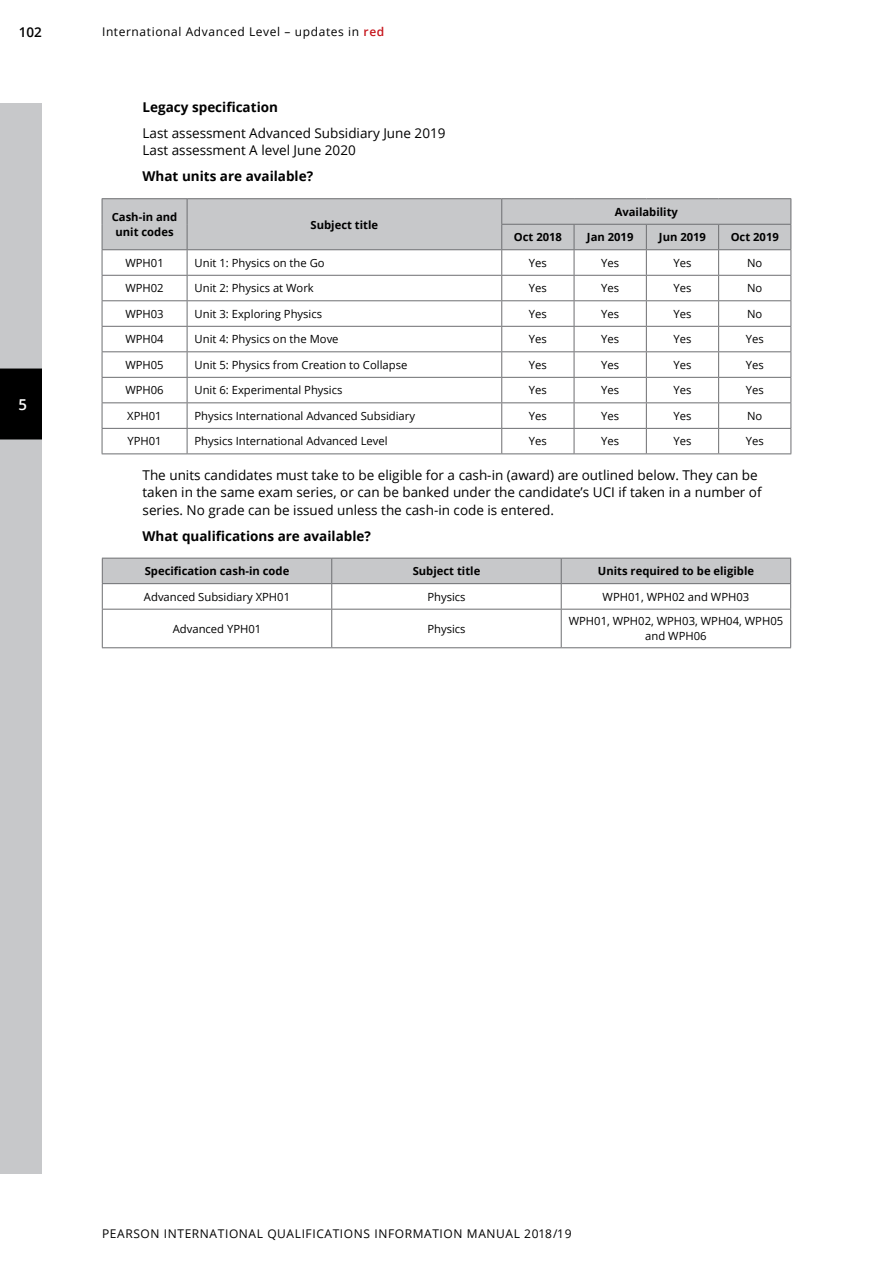
<style>
.page{position:relative;width:893px;height:1263px;background:#fff}
.page>*{position:absolute;margin:0;border:0;box-sizing:border-box;transform-origin:0 0}
.t1{font:600 15px "Open Sans";color:#fff}
.t2{font:13.5px/17.2px "Open Sans";color:#000}
.t3{font:700 13.5px "Open Sans";color:#000}
.t4{font:600 13.5px "Open Sans";color:#000}
.t5{font:12px "Open Sans";letter-spacing:.05em;color:#000}
.t6{font:11.25px/15px "Open Sans";color:#000;text-align:center}
.t7{font:700 11.25px/15px "Open Sans";color:#000;text-align:center}
.s1{font-weight:600;color:#c6161d}
</style>
<div class="page">
<div style="left:0;top:102px;width:42px;height:1072px;background:#c7c8ca"></div>
<div style="left:0;top:368px;width:42px;height:71px;background:#000"></div>
<hr style="left:502px;top:198px;width:72px;height:1px;background:#6d6e71">
<hr style="left:574px;top:198px;width:72px;height:1px;background:#6d6e71">
<hr style="left:646px;top:198px;width:73px;height:1px;background:#6d6e71">
<hr style="left:719px;top:198px;width:72px;height:1px;background:#6d6e71">
<hr style="left:102px;top:198px;width:85px;height:1px;background:#6d6e71">
<hr style="left:187px;top:198px;width:315px;height:1px;background:#6d6e71">
<svg style="left:102px;top:199px;width:689px;height:254px"></svg>
<hr style="left:102px;top:326px;width:85px;height:1px;background:#6d6e71">
<hr style="left:187px;top:326px;width:315px;height:1px;background:#6d6e71">
<hr style="left:102px;top:351px;width:85px;height:1px;background:#6d6e71">
<hr style="left:187px;top:351px;width:315px;height:1px;background:#6d6e71">
<hr style="left:102px;top:377px;width:85px;height:1px;background:#6d6e71">
<hr style="left:187px;top:377px;width:315px;height:1px;background:#6d6e71">
<hr style="left:102px;top:402px;width:85px;height:1px;background:#6d6e71">
<hr style="left:187px;top:402px;width:315px;height:1px;background:#6d6e71">
<hr style="left:102px;top:428px;width:85px;height:1px;background:#6d6e71">
<hr style="left:187px;top:428px;width:315px;height:1px;background:#6d6e71">
<hr style="left:102px;top:453px;width:85px;height:1px;background:#6d6e71">
<hr style="left:187px;top:453px;width:315px;height:1px;background:#6d6e71">
<hr style="left:502px;top:326px;width:72px;height:1px;background:#6d6e71">
<hr style="left:574px;top:326px;width:72px;height:1px;background:#6d6e71">
<hr style="left:502px;top:351px;width:72px;height:1px;background:#6d6e71">
<hr style="left:574px;top:351px;width:72px;height:1px;background:#6d6e71">
<hr style="left:502px;top:377px;width:72px;height:1px;background:#6d6e71">
<hr style="left:574px;top:377px;width:72px;height:1px;background:#6d6e71">
<hr style="left:502px;top:402px;width:72px;height:1px;background:#6d6e71">
<hr style="left:574px;top:402px;width:72px;height:1px;background:#6d6e71">
<hr style="left:502px;top:428px;width:72px;height:1px;background:#6d6e71">
<hr style="left:574px;top:428px;width:72px;height:1px;background:#6d6e71">
<hr style="left:502px;top:453px;width:72px;height:1px;background:#6d6e71">
<hr style="left:574px;top:453px;width:72px;height:1px;background:#6d6e71">
<hr style="left:646px;top:326px;width:73px;height:1px;background:#6d6e71">
<hr style="left:719px;top:326px;width:72px;height:1px;background:#6d6e71">
<hr style="left:646px;top:351px;width:73px;height:1px;background:#6d6e71">
<hr style="left:719px;top:351px;width:72px;height:1px;background:#6d6e71">
<hr style="left:646px;top:377px;width:73px;height:1px;background:#6d6e71">
<hr style="left:719px;top:377px;width:72px;height:1px;background:#6d6e71">
<hr style="left:646px;top:402px;width:73px;height:1px;background:#6d6e71">
<hr style="left:719px;top:402px;width:72px;height:1px;background:#6d6e71">
<hr style="left:646px;top:428px;width:73px;height:1px;background:#6d6e71">
<hr style="left:719px;top:428px;width:72px;height:1px;background:#6d6e71">
<hr style="left:646px;top:453px;width:73px;height:1px;background:#6d6e71">
<hr style="left:719px;top:453px;width:72px;height:1px;background:#6d6e71">
<hr style="left:102px;top:609px;width:1px;height:38px;background:#6d6e71">
<hr style="left:790px;top:609px;width:1px;height:38px;background:#6d6e71">
<svg style="left:102px;top:558px;width:689px;height:51px"></svg>
<hr style="left:561px;top:609px;width:230px;height:1px;background:#6d6e71">
<hr style="left:561px;top:647px;width:230px;height:1px;background:#6d6e71">
<hr style="left:332px;top:609px;width:229px;height:1px;background:#6d6e71">
<hr style="left:332px;top:647px;width:229px;height:1px;background:#6d6e71">
<hr style="left:102px;top:609px;width:230px;height:1px;background:#6d6e71">
<hr style="left:331px;top:609px;width:1px;height:38px;background:#6d6e71">
<hr style="left:102px;top:647px;width:230px;height:1px;background:#6d6e71">
<hr style="left:561px;top:609px;width:1px;height:38px;background:#6d6e71">
<p class="t4" style="left:19px;top:23px;width:25px">102</p>
<h1 class="t1" style="left:19px;top:394px;width:10px">5</h1>
<p class="t5" style="left:102px;top:24px;width:284px">International Advanced Level – updates in <span class="s1">red</span></p>
<p class="t3" style="left:143px;top:98px;width:137px">Legacy specification</p>
<p class="t2" style="left:143px;top:124px;width:304px">Last assessment Advanced Subsidiary June 2019<br>Last assessment A level June 2020</p>
<p class="t3" style="left:143px;top:167px;width:172px">What units are available?</p>
<p class="t7" style="left:112px;top:209px;width:67px">Cash-in and unit codes</p>
<p class="t7" style="left:311px;top:217px;width:69px">Subject title</p>
<p class="t7" style="left:615px;top:204px;width:65px">Availability</p>
<p class="t7" style="left:514px;top:229px;width:50px">Oct 2018</p>
<p class="t7" style="left:587px;top:229px;width:48px">Jan 2019</p>
<p class="t7" style="left:659px;top:229px;width:49px">Jun 2019</p>
<p class="t7" style="left:731px;top:229px;width:50px">Oct 2019</p>
<p class="t6" style="left:125px;top:255px;width:40px">WPH01</p>
<p class="t6" style="left:195px;top:255px;width:132px">Unit 1: Physics on the Go</p>
<p class="t6" style="left:529px;top:255px;width:19px">Yes</p>
<p class="t6" style="left:601px;top:255px;width:19px">Yes</p>
<p class="t6" style="left:673px;top:255px;width:19px">Yes</p>
<p class="t6" style="left:747px;top:255px;width:17px">No</p>
<p class="t6" style="left:125px;top:280px;width:40px">WPH02</p>
<p class="t6" style="left:195px;top:280px;width:121px">Unit 2: Physics at Work</p>
<p class="t6" style="left:529px;top:280px;width:19px">Yes</p>
<p class="t6" style="left:601px;top:280px;width:19px">Yes</p>
<p class="t6" style="left:673px;top:280px;width:19px">Yes</p>
<p class="t6" style="left:747px;top:280px;width:17px">No</p>
<p class="t6" style="left:125px;top:306px;width:40px">WPH03</p>
<p class="t6" style="left:195px;top:306px;width:129px">Unit 3: Exploring Physics</p>
<p class="t6" style="left:529px;top:306px;width:19px">Yes</p>
<p class="t6" style="left:601px;top:306px;width:19px">Yes</p>
<p class="t6" style="left:673px;top:306px;width:19px">Yes</p>
<p class="t6" style="left:747px;top:306px;width:17px">No</p>
<p class="t6" style="left:125px;top:331px;width:40px">WPH04</p>
<p class="t6" style="left:195px;top:331px;width:146px">Unit 4: Physics on the Move</p>
<p class="t6" style="left:529px;top:331px;width:19px">Yes</p>
<p class="t6" style="left:601px;top:331px;width:19px">Yes</p>
<p class="t6" style="left:673px;top:331px;width:19px">Yes</p>
<p class="t6" style="left:746px;top:331px;width:19px">Yes</p>
<p class="t6" style="left:125px;top:357px;width:40px">WPH05</p>
<p class="t6" style="left:195px;top:357px;width:214px">Unit 5: Physics from Creation to Collapse</p>
<p class="t6" style="left:529px;top:357px;width:19px">Yes</p>
<p class="t6" style="left:601px;top:357px;width:19px">Yes</p>
<p class="t6" style="left:673px;top:357px;width:19px">Yes</p>
<p class="t6" style="left:746px;top:357px;width:19px">Yes</p>
<p class="t6" style="left:125px;top:382px;width:40px">WPH06</p>
<p class="t6" style="left:195px;top:382px;width:149px">Unit 6: Experimental Physics</p>
<p class="t6" style="left:529px;top:382px;width:19px">Yes</p>
<p class="t6" style="left:601px;top:382px;width:19px">Yes</p>
<p class="t6" style="left:673px;top:382px;width:19px">Yes</p>
<p class="t6" style="left:746px;top:382px;width:19px">Yes</p>
<p class="t6" style="left:127px;top:408px;width:36px">XPH01</p>
<p class="t6" style="left:195px;top:408px;width:222px">Physics International Advanced Subsidiary</p>
<p class="t6" style="left:529px;top:408px;width:19px">Yes</p>
<p class="t6" style="left:601px;top:408px;width:19px">Yes</p>
<p class="t6" style="left:673px;top:408px;width:19px">Yes</p>
<p class="t6" style="left:747px;top:408px;width:17px">No</p>
<p class="t6" style="left:127px;top:434px;width:36px">YPH01</p>
<p class="t6" style="left:195px;top:434px;width:195px">Physics International Advanced Level</p>
<p class="t6" style="left:529px;top:434px;width:19px">Yes</p>
<p class="t6" style="left:601px;top:434px;width:19px">Yes</p>
<p class="t6" style="left:673px;top:434px;width:19px">Yes</p>
<p class="t6" style="left:746px;top:434px;width:19px">Yes</p>
<p class="t2" style="left:143px;top:466px;width:621px">The units candidates must take to be eligible for a cash-in (award) are outlined below. They can be taken in the same exam series, or can be banked under the candidate’s UCI if taken in a number of series. No grade can be issued unless the cash-in code is entered.</p>
<p class="t3" style="left:143px;top:526px;width:230px">What qualifications are available?</p>
<p class="t7" style="left:145px;top:563px;width:146px">Specification cash-in code</p>
<p class="t7" style="left:413px;top:563px;width:69px">Subject title</p>
<p class="t7" style="left:598px;top:563px;width:158px">Units required to be eligible</p>
<p class="t6" style="left:144px;top:589px;width:148px">Advanced Subsidiary XPH01</p>
<p class="t6" style="left:427px;top:589px;width:40px">Physics</p>
<p class="t6" style="left:603px;top:589px;width:148px">WPH01, WPH02 and WPH03</p>
<p class="t6" style="left:173px;top:621px;width:90px">Advanced YPH01</p>
<p class="t6" style="left:427px;top:621px;width:40px">Physics</p>
<p class="t6" style="left:569px;top:613px;width:216px">WPH01, WPH02, WPH03, WPH04, WPH05 and WPH06</p>
<p class="t5" style="left:102px;top:1225px;width:471px">PEARSON INTERNATIONAL QUALIFICATIONS INFORMATION MANUAL 2018/19</p>
</div>
